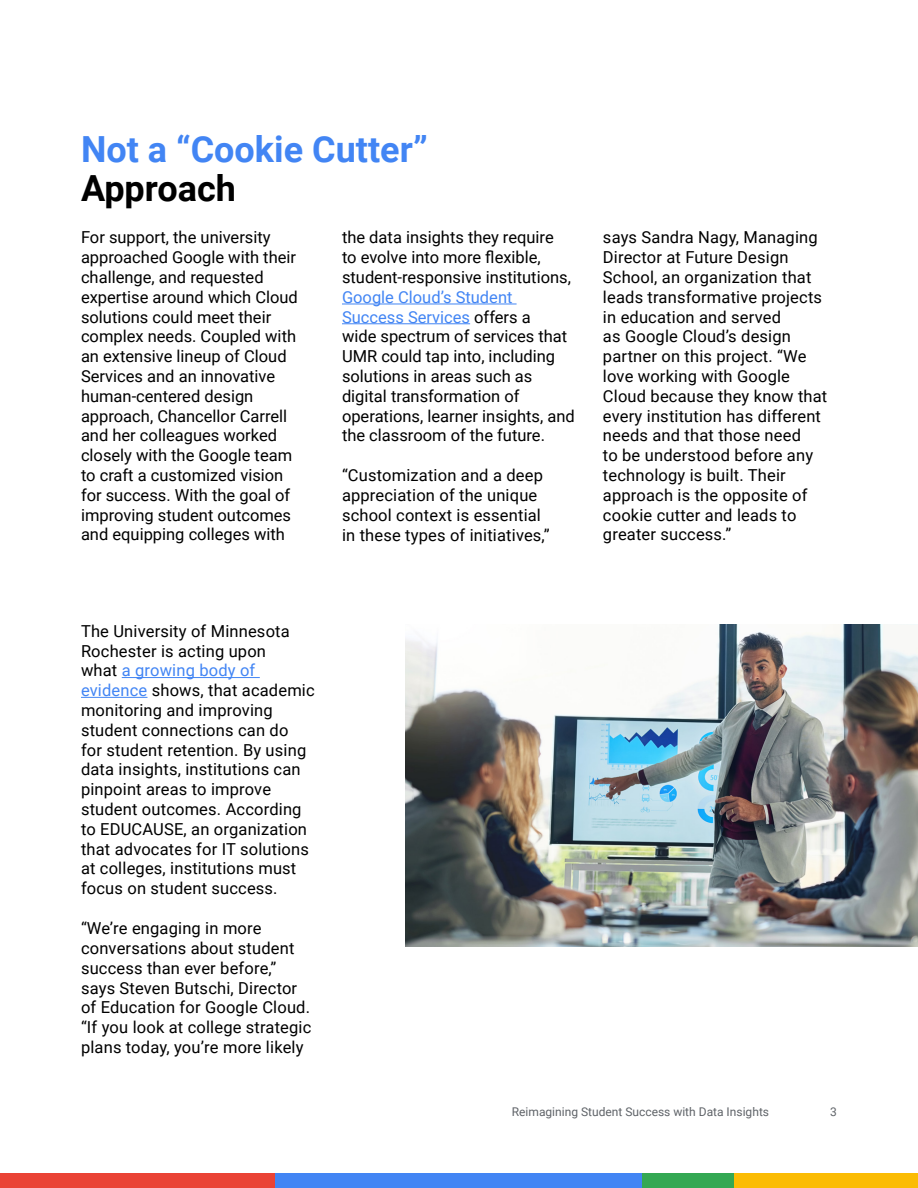
<style>
.page{position:relative;width:918px;height:1188px;background:#fff}
.page>*{position:absolute;margin:0;border:0;box-sizing:border-box;transform-origin:0 0}
.t1{font:700 36px "Roboto";color:#4285f4}
.t2{font:700 36px "Roboto";color:#000}
.t3{font:16.5px/19.8px "Roboto";letter-spacing:.01em;color:#000}
.t4{font:12px "Roboto";color:#5f6368}
.s1{color:#4285f4}
</style>
<div class="page">
<div style="left:0;top:1174px;width:275px;height:14px;background:#ea4335"></div>
<div style="left:275px;top:1174px;width:368px;height:14px;background:#4285f4"></div>
<div style="left:643px;top:1174px;width:91px;height:14px;background:#34a853"></div>
<div style="left:734px;top:1174px;width:184px;height:14px;background:#fbbc04"></div>
<hr style="left:342px;top:304px;width:175px;height:1px;background:#4285f4">
<hr style="left:342px;top:323px;width:128px;height:1px;background:#4285f4">
<hr style="left:122px;top:677px;width:138px;height:1px;background:#4285f4">
<hr style="left:81px;top:697px;width:66px;height:1px;background:#4285f4">
<img style="left:405px;top:624px;width:513px;height:322px">
<h1 class="t1" style="left:81px;top:124px;width:348px">Not a “Cookie Cutter”</h1>
<h1 class="t2" style="left:81px;top:163px;width:156px">Approach</h1>
<p class="t3" style="left:81px;top:227px;width:218px">For support, the university approached Google with their challenge, and requested expertise around which Cloud solutions could meet their complex needs. Coupled with an extensive lineup of Cloud<br>Services and an innovative human-centered design approach, Chancellor Carrell and her colleagues worked closely with the Google team to craft a customized vision for success. With the goal of improving student outcomes and equipping colleges with</p>
<p class="t3" style="left:342px;top:227px;width:230px">the data insights they require to evolve into more flexible, student-responsive institutions,</p>
<p class="t3" style="left:342px;top:286px;width:234px"><span class="s1">Google Cloud’s Student<br>Success Services</span> offers a<br>wide spectrum of services that<br>UMR could tap into, including solutions in areas such as digital transformation of operations, learner insights, and the classroom of the future.</p>
<p class="t3" style="left:342px;top:465px;width:209px">“Customization and a deep appreciation of the unique school context is essential in these types of initiatives,”</p>
<p class="t3" style="left:603px;top:227px;width:226px">says Sandra Nagy, Managing<br>Director at Future Design<br>School, an organization that leads transformative projects in education and served<br>as Google Cloud’s design partner on this project. “We love working with Google<br>Cloud because they know that every institution has different needs and that those need<br>to be understood before any technology is built. Their approach is the opposite of cookie cutter and leads to greater success.”</p>
<p class="t3" style="left:81px;top:620px;width:235px">The University of Minnesota<br>Rochester is acting upon<br>what <span class="s1">a growing body of evidence</span> shows, that academic monitoring and improving student connections can do<br>for student retention. By using data insights, institutions can pinpoint areas to improve student outcomes. According to EDUCAUSE, an organization that advocates for IT solutions at colleges, institutions must focus on student success.</p>
<p class="t3" style="left:81px;top:918px;width:232px">“We’re engaging in more conversations about student success than ever before,” says Steven Butschi, Director of Education for Google Cloud. “If you look at college strategic plans today, you’re more likely</p>
<p class="t4" style="left:512px;top:1103px;width:259px">Reimagining Student Success with Data Insights</p>
<p class="t4" style="left:830px;top:1103px;width:8px">3</p>
</div>
